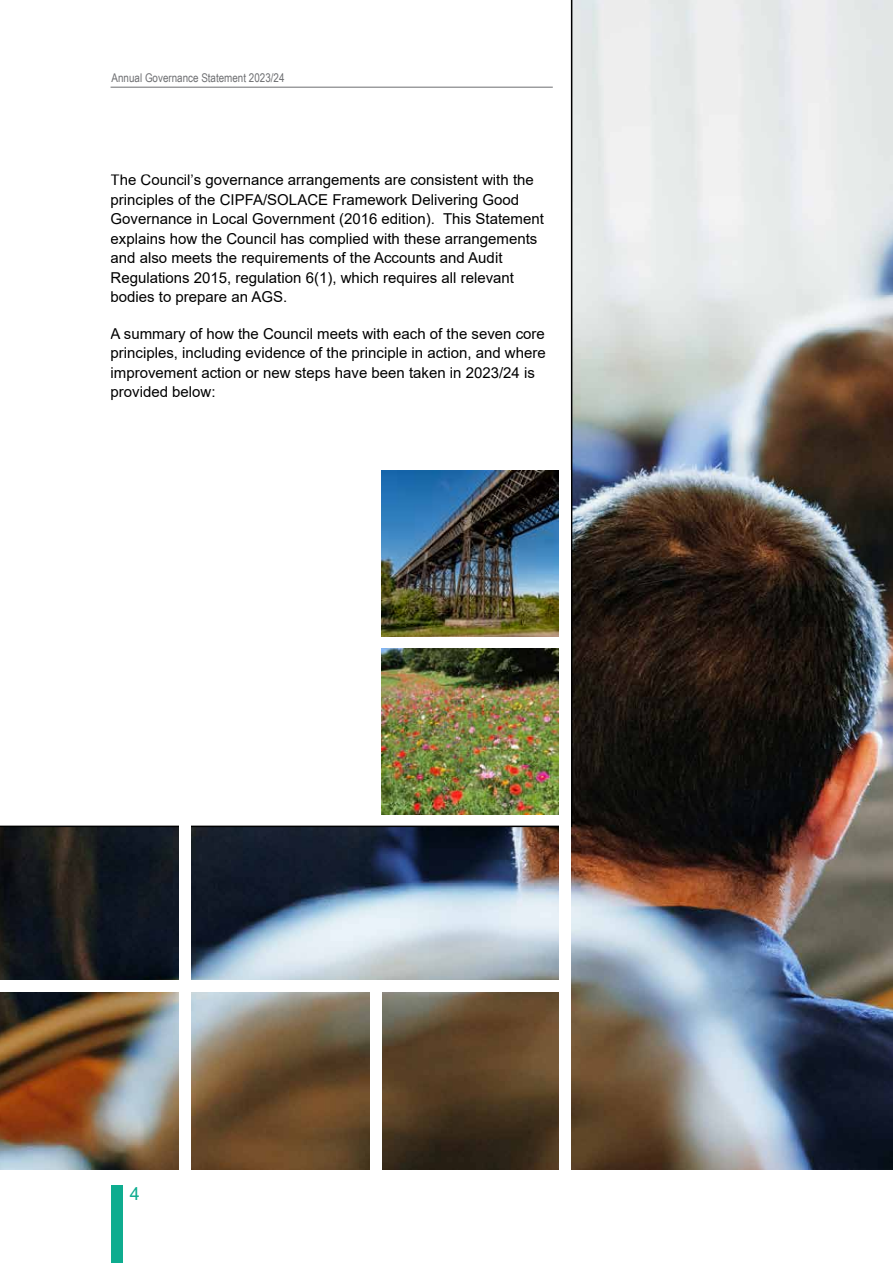
<style>
.page{position:relative;width:893px;height:1263px;background:#fff}
.page>*{position:absolute;margin:0;border:0;box-sizing:border-box;transform-origin:0 0}
.t1{font:18px "Arial";color:#0eac8f}
.t2{font:15px/19.5px "Arial";color:#000}
.t3{font:12px "Arial Narrow";color:#6d6e71}
</style>
<div class="page">
<div style="left:111px;top:1185px;width:12px;height:78px;background:#0eac8f"></div>
<img style="left:0;top:0;width:893px;height:1170px">
<svg style="left:0;top:0;width:572px;height:827px"></svg>
<svg style="left:102px;top:165px;width:460px;height:430px"></svg>
<hr style="left:111px;top:87px;width:442px;height:1px;background:#6d6e71">
<img style="left:382px;top:648px;width:177px;height:167px">
<img style="left:382px;top:470px;width:177px;height:167px">
<div style="left:179px;top:804px;width:11px;height:366px;background:#fff"></div>
<div style="left:370px;top:980px;width:12px;height:190px;background:#fff"></div>
<div style="left:559px;top:470px;width:11px;height:700px;background:#fff"></div>
<div style="left:179px;top:804px;width:191px;height:11px;background:#fff"></div>
<div style="left:0;top:980px;width:563px;height:12px;background:#fff"></div>
<p class="t3" style="left:112px;top:69px;width:174px">Annual Governance Statement 2023/24</p>
<p class="t2" style="left:111px;top:170px;width:435px">The Council’s governance arrangements are consistent with the principles of the CIPFA/SOLACE Framework Delivering Good Governance in Local Government (2016 edition). This Statement explains how the Council has complied with these arrangements and also meets the requirements of the Accounts and Audit Regulations 2015, regulation 6(1), which requires all relevant bodies to prepare an AGS.</p>
<p class="t2" style="left:111px;top:324px;width:437px">A summary of how the Council meets with each of the seven core principles, including evidence of the principle in action, and where improvement action or new steps have been taken in 2023/24 is provided below:</p>
<p class="t1" style="left:130px;top:1181px;width:12px">4</p>
</div>
